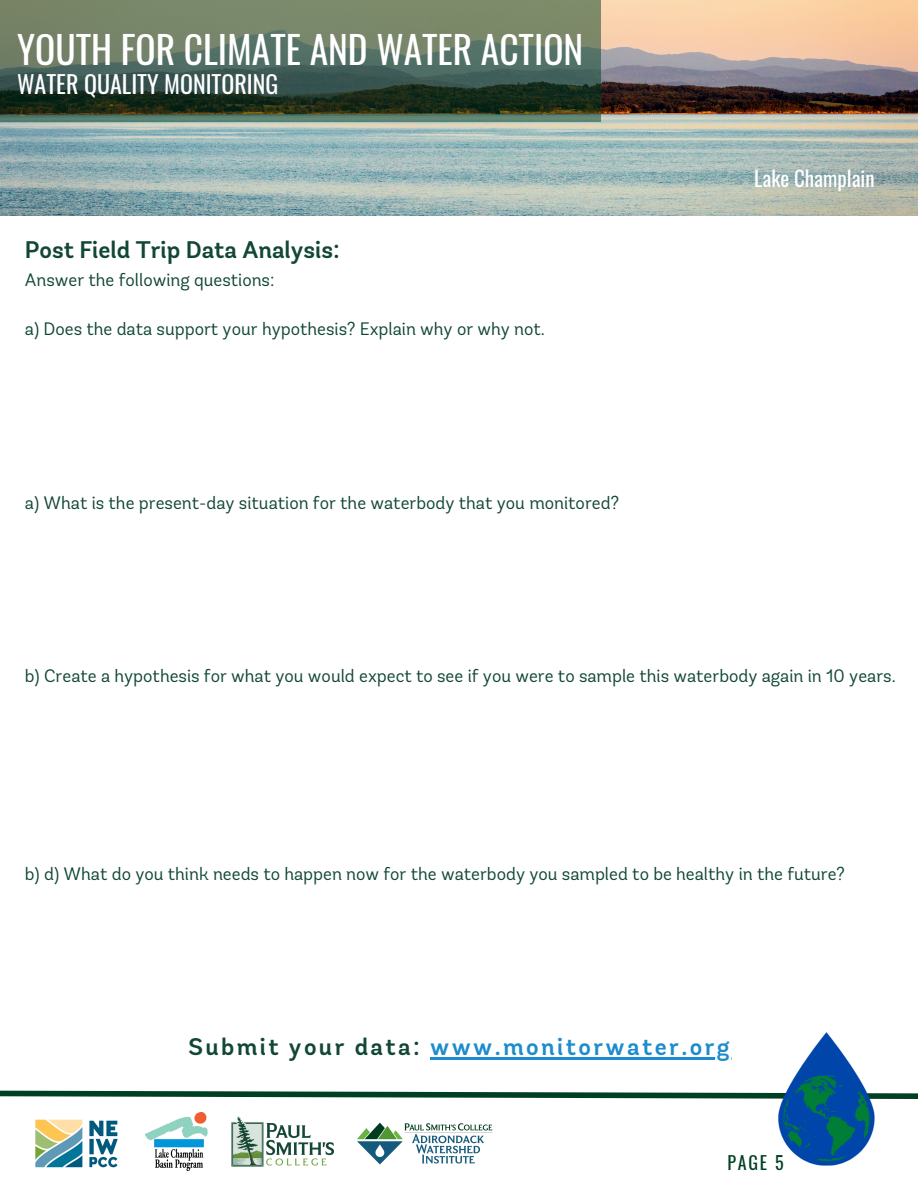
<style>
.page{position:relative;width:918px;height:1188px;background:#fff}
.page>*{position:absolute;margin:0;border:0;box-sizing:border-box;transform-origin:0 0}
.t1{font:37.5px "Oswald";color:#fff}
.t2{font:600 24px "Andes";letter-spacing:.1em;color:#1c8ccd}
.t3{font:600 24px "Andes";color:#114734}
.t4{font:24px "Oswald";color:#fff}
.t5{font:21px "Oswald";color:#fff}
.t6{font:18px "Andes";color:#114734}
.t7{font:18px "Oswald";color:#004022}
.s1{color:#114734}
</style>
<div class="page">
<hr style="left:430px;top:1057px;width:302px;height:3px;background:#1c8ccd">
<svg style="left:0;top:1090px;width:707px;height:9px"></svg>
<img style="left:707px;top:1032px;width:211px;height:134px">
<img style="left:0;top:0;width:918px;height:215px">
<svg style="left:0;top:0;width:601px;height:121px;background:#536854"></svg>
<img style="left:231px;top:1117px;width:103px;height:49px">
<img style="left:357px;top:1122px;width:135px;height:43px">
<img style="left:145px;top:1112px;width:62px;height:59px">
<img style="left:35px;top:1119px;width:83px;height:49px">
<p class="t1" style="left:17px;top:20px;width:568px">YOUTH FOR CLIMATE AND WATER ACTION</p>
<p class="t4" style="left:17px;top:65px;width:263px">WATER QUALITY MONITORING</p>
<p class="t3" style="left:25px;top:240px;width:317px">Post Field Trip Data Analysis:</p>
<p class="t6" style="left:25px;top:272px;width:251px">Answer the following questions:</p>
<p class="t6" style="left:25px;top:322px;width:522px">a) Does the data support your hypothesis? Explain why or why not.</p>
<p class="t6" style="left:25px;top:495px;width:596px">a) What is the present-day situation for the waterbody that you monitored?</p>
<h3 class="t5" style="left:754px;top:162px;width:122px">Lake Champlain</h3>
<p class="t6" style="left:25px;top:668px;width:872px">b) Create a hypothesis for what you would expect to see if you were to sample this waterbody again in 10 years.</p>
<p class="t6" style="left:25px;top:866px;width:822px">b) d) What do you think needs to happen now for the waterbody you sampled to be healthy in the future?</p>
<p class="t2" style="left:188px;top:1037px;width:543px"><span class="s1">Submit your data:</span> www.monitorwater.org</p>
<h1 class="t7" style="left:727px;top:1148px;width:58px">PAGE 5</h1>
</div>
